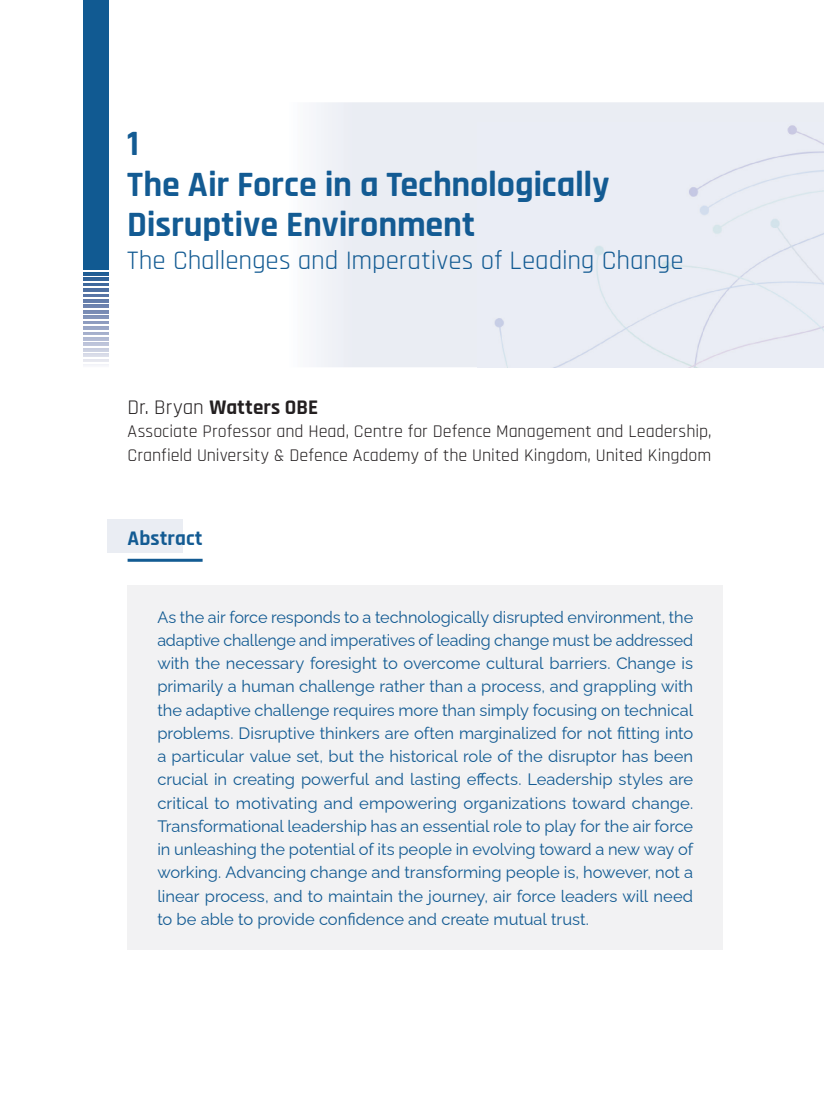
<style>
.page{position:relative;width:824px;height:1095px;background:#fff}
.page>*{position:absolute;margin:0;border:0;box-sizing:border-box;transform-origin:0 0}
.t1{font:700 36px/40.5px "Rajdhani";letter-spacing:-.005em;color:#135b93}
.t2{font:27px "Rajdhani";letter-spacing:-.005em;color:#135b93}
.t3{font:700 21px "Rajdhani";color:#231f20}
.t4{font:700 21px "Rajdhani";letter-spacing:.01em;color:#135b93}
.t5{font:18px/23.2px "Rajdhani";color:#231f20}
.t6{font:16.5px/23.2px "Raleway";color:#135b93;text-align:justify}
.s1{font-weight:400}
</style>
<div class="page">
<div style="left:316px;top:102px;width:508px;height:265px;background:#eaedf3"></div>
<div style="left:478px;top:122px;width:346px;height:245px;background:#eaedf5"></div>
<div style="left:84px;top:0;width:25px;height:270px;background:#115a92"></div>
<hr style="left:84px;top:272px;width:25px;height:3px;background:#1f5d94">
<hr style="left:84px;top:305px;width:25px;height:3px;background:#6e83af">
<hr style="left:84px;top:289px;width:25px;height:2px;background:#4d6fa1">
<hr style="left:84px;top:321px;width:25px;height:3px;background:#8e9cc0">
<hr style="left:84px;top:337px;width:25px;height:3px;background:#b1bad3">
<hr style="left:84px;top:278px;width:25px;height:2px;background:#306298">
<hr style="left:84px;top:310px;width:25px;height:3px;background:#788bb4">
<hr style="left:84px;top:294px;width:25px;height:3px;background:#5875a5">
<hr style="left:84px;top:327px;width:25px;height:2px;background:#9aa6c6">
<hr style="left:84px;top:343px;width:25px;height:3px;background:#bec4da">
<hr style="left:84px;top:283px;width:25px;height:3px;background:#3f699c">
<hr style="left:84px;top:316px;width:25px;height:2px;background:#8394ba">
<hr style="left:84px;top:299px;width:25px;height:3px;background:#637caa">
<hr style="left:84px;top:332px;width:25px;height:3px;background:#a5b0cc">
<hr style="left:84px;top:348px;width:25px;height:3px;background:#cacfe0">
<hr style="left:84px;top:354px;width:25px;height:2px;background:#d9dce8">
<hr style="left:84px;top:359px;width:25px;height:3px;background:#e7e8ef">
<hr style="left:84px;top:365px;width:25px;height:2px;background:#f6f7fa">
<div style="left:107px;top:519px;width:75px;height:33px;background:#eaedf3"></div>
<hr style="left:128px;top:559px;width:75px;height:3px;background:#135b93">
<div style="left:128px;top:586px;width:595px;height:364px;background:#f2f2f3"></div>
<h1 class="t1" style="left:127px;top:125px;width:484px">1<br>The Air Force in a Technologically<br>Disruptive Environment</h1>
<h2 class="t2" style="left:127px;top:245px;width:558px">The Challenges and Imperatives of Leading Change</h2>
<p class="t3" style="left:128px;top:394px;width:192px"><span class="s1">Dr. Bryan</span> Watters OBE</p>
<p class="t5" style="left:128px;top:420px;width:585px">Associate Professor and Head, Centre for Defence Management and Leadership,<br>Cranfield University &amp; Defence Academy of the United Kingdom, United Kingdom</p>
<p class="t4" style="left:128px;top:526px;width:76px">Abstract</p>
<p class="t6" style="left:157px;top:603px;width:537px">As the air force responds to a technologically disrupted environment, the adaptive challenge and imperatives of leading change must be addressed with the necessary foresight to overcome cultural barriers. Change is primarily a human challenge rather than a process, and grappling with the adaptive challenge requires more than simply focusing on technical problems. Disruptive thinkers are often marginalized for not fitting into a particular value set, but the historical role of the disruptor has been crucial in creating powerful and lasting effects. Leadership styles are critical to motivating and empowering organizations toward change.<br>Transformational leadership has an essential role to play for the air force in unleashing the potential of its people in evolving toward a new way of working. Advancing change and transforming people is, however, not a linear process, and to maintain the journey, air force leaders will need to be able to provide confidence and create mutual trust.</p>
</div>
